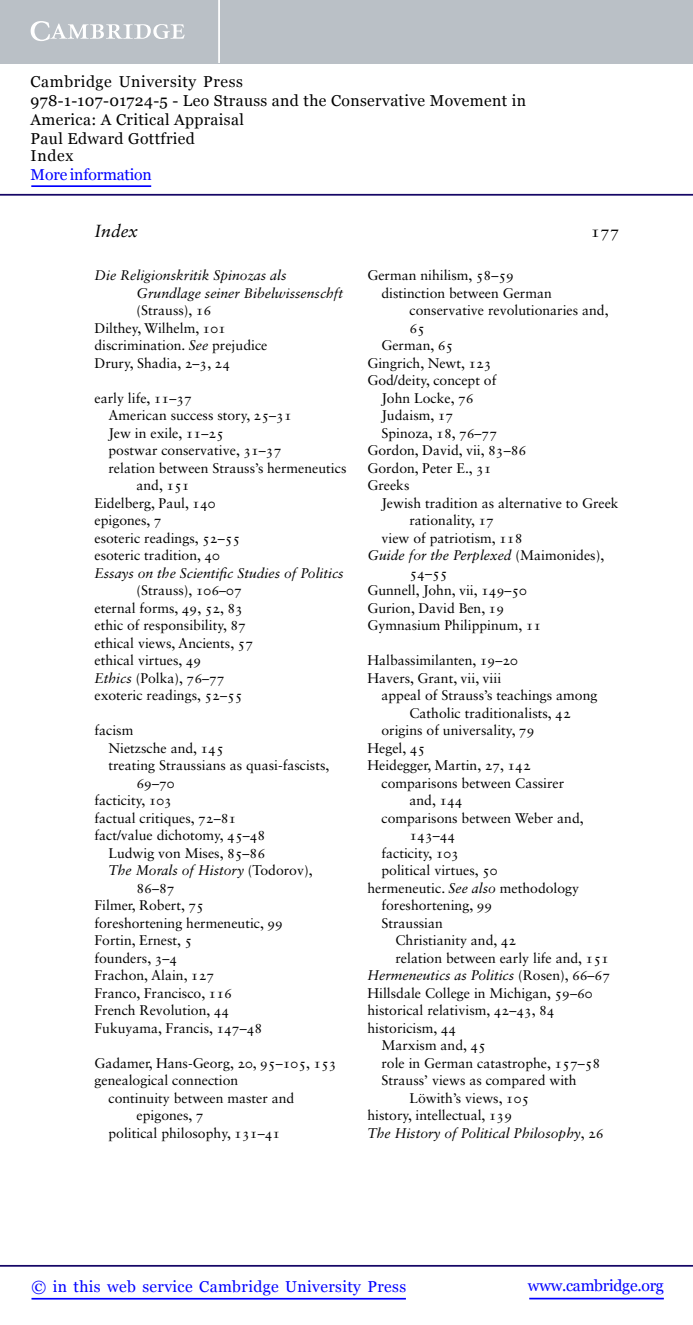
<style>
.page{position:relative;width:693px;height:1325px;background:#fff}
.page>*{position:absolute;margin:0;border:0;box-sizing:border-box;transform-origin:0 0}
.t1{font:italic 17.5px "Sabon LT Std";color:#000}
.t2{font:16.62px "Sabon LT Std";color:#000}
.t3{font:15.75px/18.6px "Georgia";letter-spacing:.025em;color:#000}
.t4{font:15.75px "Georgia";letter-spacing:.025em;color:#00f}
.t5{font:15.75px "Georgia";letter-spacing:-.015em;color:#00f}
.t6{font:15.75px "Georgia";letter-spacing:-.01em;color:#00f}
.t7{font:14px/17.5px "Sabon LT Std";color:#000}
.t8{font:italic 14px/17.5px "Sabon LT Std";color:#000}
.s1{font-style:italic}
.s2{font-style:normal}
</style>
<div class="page">
<hr style="left:529px;top:1298px;width:135px;height:1px;background:#00f">
<hr style="left:0;top:1265px;width:693px;height:1px;background:#150666">
<hr style="left:32px;top:1298px;width:374px;height:1px;background:#00f">
<div style="left:0;top:0;width:693px;height:63px;background:#bac0c6"></div>
<svg style="left:31px;top:21px;width:154px;height:20px"></svg>
<hr style="left:218px;top:0;width:2px;height:63px;background:#fff">
<hr style="left:0;top:194px;width:693px;height:2px;background:#150666">
<hr style="left:31px;top:185px;width:120px;height:2px;background:#00f">
<p class="t3" style="left:31px;top:72px;width:497px">Cambridge University Press<br>978-1-107-01724-5 - Leo Strauss and the Conservative Movement in<br>America: A Critical Appraisal<br>Paul Edward Gottfried<br>Index</p>
<p class="t6" style="left:31px;top:166px;width:123px">More information</p>
<p class="t1" style="left:95px;top:224px;width:45px">Index</p>
<p class="t2" style="left:591px;top:224px;width:30px">177</p>
<p class="t8" style="left:137px;top:268px;width:208px;text-indent:-42px">Die Religionskritik Spinozas als<br>Grundlage seiner Bibelwissenschft</p>
<p class="t7" style="left:95px;top:303px;width:174px;text-indent:42px">(Strauss), 16<br>Dilthey, Wilhelm, 101 discrimination. <span class="s1">See</span> prejudice<br>Drury, Shadia, 2–3 , 24</p>
<p class="t7" style="left:95px;top:390px;width:99px">early life, 11–37</p>
<p class="t7" style="left:109px;top:408px;width:185px">American success story, 25–31</p>
<p class="t7" style="left:109px;top:425px;width:117px">Jew in exile, 11–25</p>
<p class="t7" style="left:109px;top:443px;width:174px">postwar conservative, 31–37</p>
<p class="t7" style="left:109px;top:460px;width:240px">relation between Strauss’s hermeneutics</p>
<p class="t7" style="left:137px;top:478px;width:55px">and, 151</p>
<p class="t7" style="left:95px;top:495px;width:123px">Eidelberg, Paul, 140</p>
<p class="t7" style="left:95px;top:513px;width:69px">epigones, 7</p>
<p class="t7" style="left:95px;top:530px;width:147px">esoteric readings, 52–55</p>
<p class="t7" style="left:95px;top:548px;width:127px">esoteric tradition, 40</p>
<p class="t8" style="left:95px;top:565px;width:251px">Essays on the Scientific Studies of Politics</p>
<p class="t7" style="left:95px;top:583px;width:160px;text-indent:42px">(Strauss), 106–07 eternal forms, 49 , 52 , 83 ethic of responsibility, 87 ethical views, Ancients, 57 ethical virtues, 49<br><span class="s1">Ethics</span> (Polka), 76–77 exoteric readings, 52–55</p>
<p class="t7" style="left:95px;top:723px;width:40px">facism</p>
<p class="t7" style="left:109px;top:740px;width:117px">Nietzsche and, 145</p>
<p class="t7" style="left:109px;top:758px;width:222px">treating Straussians as quasi-fascists,</p>
<p class="t7" style="left:137px;top:775px;width:40px">69–70</p>
<p class="t7" style="left:95px;top:793px;width:79px">facticity, 103</p>
<p class="t7" style="left:95px;top:810px;width:143px">factual critiques, 72–81</p>
<p class="t7" style="left:95px;top:828px;width:172px">fact/value dichotomy, 45–48</p>
<p class="t7" style="left:109px;top:845px;width:158px">Ludwig von Mises, 85–86</p>
<p class="t8" style="left:109px;top:863px;width:206px">The Morals of History <span class="s2">(Todorov),</span></p>
<p class="t7" style="left:137px;top:880px;width:40px">86–87</p>
<p class="t7" style="left:95px;top:898px;width:111px">Filmer, Robert, 75</p>
<p class="t7" style="left:95px;top:915px;width:190px">foreshortening hermeneutic, 99</p>
<p class="t7" style="left:95px;top:933px;width:99px">Fortin, Ernest, 5</p>
<p class="t7" style="left:95px;top:950px;width:84px">founders, 3–4</p>
<p class="t7" style="left:95px;top:968px;width:121px">Frachon, Alain, 127</p>
<p class="t7" style="left:95px;top:985px;width:139px">Franco, Francisco, 116</p>
<p class="t7" style="left:95px;top:1003px;width:136px">French Revolution, 44</p>
<p class="t7" style="left:95px;top:1020px;width:169px">Fukuyama, Francis, 147–48</p>
<p class="t7" style="left:95px;top:1055px;width:244px">Gadamer, Hans-Georg, 20 , 95–105 , 153</p>
<p class="t7" style="left:95px;top:1073px;width:145px">genealogical connection</p>
<p class="t7" style="left:109px;top:1090px;width:187px">continuity between master and</p>
<p class="t7" style="left:137px;top:1108px;width:69px">epigones, 7</p>
<p class="t7" style="left:109px;top:1125px;width:173px">political philosophy, 131–41</p>
<p class="t7" style="left:368px;top:268px;width:148px">German nihilism, 58–59</p>
<p class="t7" style="left:382px;top:285px;width:172px">distinction between German</p>
<p class="t7" style="left:410px;top:303px;width:201px">conservative revolutionaries and,</p>
<p class="t7" style="left:410px;top:320px;width:17px">65</p>
<p class="t7" style="left:382px;top:338px;width:73px">German, 65</p>
<p class="t7" style="left:368px;top:355px;width:126px">Gingrich, Newt, 123</p>
<p class="t7" style="left:368px;top:373px;width:130px">God/deity, concept of</p>
<p class="t7" style="left:382px;top:390px;width:94px">John Locke, 76</p>
<p class="t7" style="left:382px;top:408px;width:73px">Judaism, 17</p>
<p class="t7" style="left:382px;top:425px;width:117px">Spinoza, 18 , 76–77</p>
<p class="t7" style="left:368px;top:443px;width:160px">Gordon, David, vii , 83–86</p>
<p class="t7" style="left:368px;top:460px;width:126px">Gordon, Peter E., 31</p>
<p class="t7" style="left:368px;top:478px;width:43px">Greeks</p>
<p class="t7" style="left:382px;top:495px;width:239px">Jewish tradition as alternative to Greek</p>
<p class="t7" style="left:410px;top:513px;width:86px">rationality, 17</p>
<p class="t7" style="left:382px;top:530px;width:143px">view of patriotism, 118</p>
<p class="t8" style="left:368px;top:548px;width:238px">Guide for the Perplexed <span class="s2">(Maimonides),</span></p>
<p class="t7" style="left:410px;top:565px;width:40px">54–55</p>
<p class="t7" style="left:368px;top:583px;width:161px">Gunnell, John, vii , 149–50</p>
<p class="t7" style="left:368px;top:600px;width:138px">Gurion, David Ben, 19</p>
<p class="t7" style="left:368px;top:618px;width:175px">Gymnasium Philippinum, 11</p>
<p class="t7" style="left:368px;top:653px;width:152px">Halbassimilanten, 19–20<br>Havers, Grant, vii , viii</p>
<p class="t7" style="left:382px;top:688px;width:217px">appeal of Strauss’s teachings among</p>
<p class="t7" style="left:410px;top:705px;width:163px">Catholic traditionalists, 42</p>
<p class="t7" style="left:382px;top:723px;width:155px">origins of universality, 79</p>
<p class="t7" style="left:368px;top:740px;width:59px">Hegel, 45</p>
<p class="t7" style="left:368px;top:758px;width:165px">Heidegger, Martin, 27 , 142</p>
<p class="t7" style="left:382px;top:775px;width:184px">comparisons between Cassirer</p>
<p class="t7" style="left:410px;top:793px;width:55px">and, 144</p>
<p class="t7" style="left:382px;top:810px;width:204px">comparisons between Weber and,</p>
<p class="t7" style="left:410px;top:828px;width:47px">143–44</p>
<p class="t7" style="left:382px;top:845px;width:79px">facticity, 103</p>
<p class="t7" style="left:382px;top:863px;width:118px">political virtues, 50</p>
<p class="t7" style="left:368px;top:880px;width:213px">hermeneutic. <span class="s1">See also</span> methodology</p>
<p class="t7" style="left:382px;top:898px;width:112px">foreshortening, 99</p>
<p class="t7" style="left:382px;top:915px;width:63px">Straussian</p>
<p class="t7" style="left:396px;top:933px;width:122px">Christianity and, 42</p>
<p class="t7" style="left:396px;top:950px;width:215px">relation between early life and, 151</p>
<p class="t8" style="left:368px;top:968px;width:244px">Hermeneutics as Politics <span class="s2">(Rosen), 66–67</span></p>
<p class="t7" style="left:368px;top:985px;width:227px">Hillsdale College in Michigan, 59–60</p>
<p class="t7" style="left:368px;top:1003px;width:189px">historical relativism, 42–43 , 84</p>
<p class="t7" style="left:368px;top:1020px;width:90px">historicism, 44</p>
<p class="t7" style="left:382px;top:1038px;width:106px">Marxism and, 45</p>
<p class="t7" style="left:382px;top:1055px;width:220px">role in German catastrophe, 157–58</p>
<p class="t7" style="left:382px;top:1073px;width:197px">Strauss’ views as compared with</p>
<p class="t7" style="left:410px;top:1090px;width:121px">Löwith’s views, 105</p>
<p class="t7" style="left:368px;top:1108px;width:146px">history, intellectual, 139</p>
<p class="t8" style="left:368px;top:1125px;width:238px">The History of Political Philosophy<span class="s2">, 26</span></p>
<p class="t4" style="left:32px;top:1277px;width:376px">© in this web service Cambridge University Press</p>
<p class="t5" style="left:528px;top:1277px;width:137px">www.cambridge.org</p>
</div>
